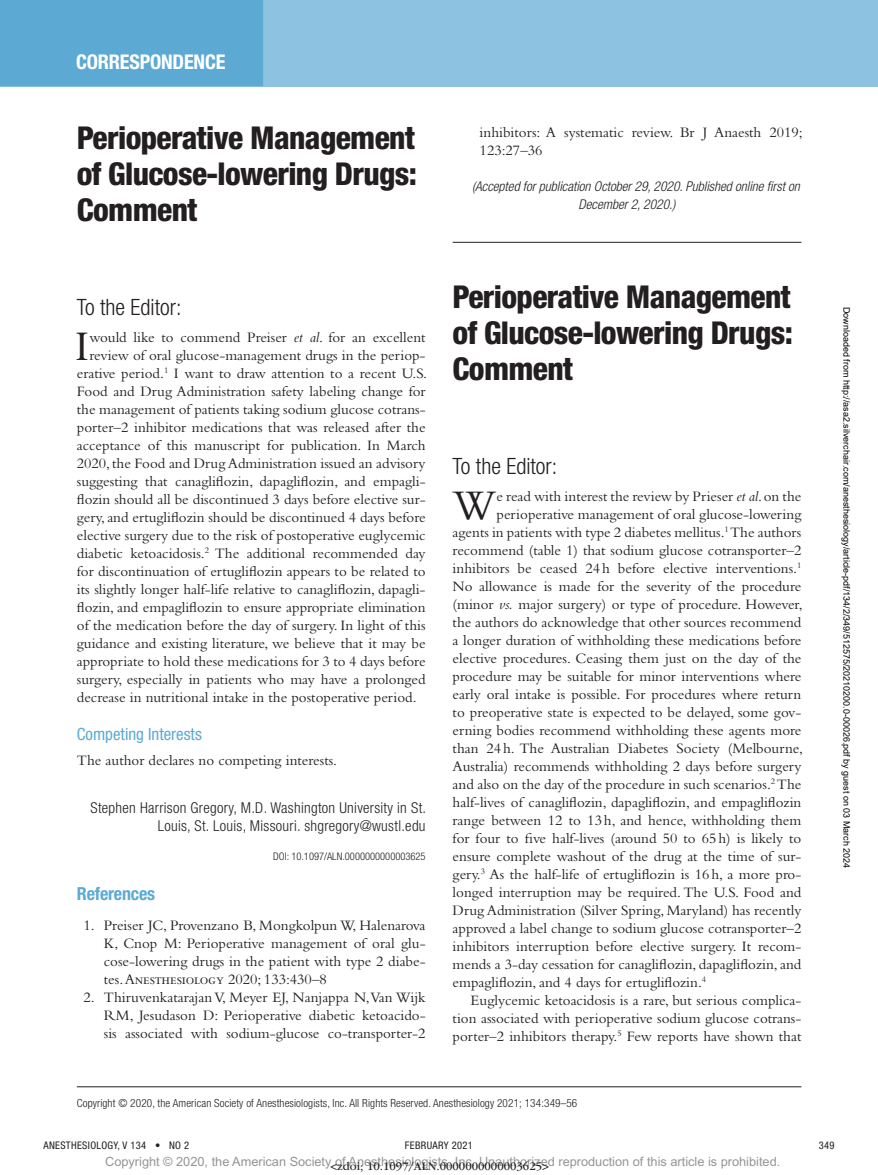
<style>
.page{position:relative;width:878px;height:1175px;background:#fff}
.page>*{position:absolute;margin:0;border:0;box-sizing:border-box;transform-origin:0 0}
.t1{font:43.95px "Bembo Std";color:#231f20}
.t2{font:800 condensed 31.5px/36px "Helvetica Neue LT Std";letter-spacing:-.02em;color:#231f20;text-align:justify}
.t3{font:300 condensed 22.5px "Helvetica Neue LT Std";color:#231f20}
.t4{font:700 condensed 20.25px "Helvetica Neue LT Std";letter-spacing:-.01em;color:#fff}
.t5{font:700 condensed 18px "Helvetica Neue LT Std";letter-spacing:-.01em;color:#5caad4}
.t6{font:condensed 16.8px "Helvetica Neue LT Std";color:#5caad4}
.t7{font:15px/18px "Bembo Std";color:#231f20;text-align:justify}
.t8{font:300 condensed 15px/18px "Helvetica Neue LT Std";letter-spacing:.02em;color:#231f20;text-align:right}
.t9{font:italic 300 condensed 13.5px/18px "Helvetica Neue LT Std";color:#231f20}
.t10{font:12.75px "Arial MT Std";color:#939598}
.t11{font:12px "ITC Garamond Std";color:#231f20}
.t12{font:300 condensed 11.25px "Helvetica Neue LT Std";letter-spacing:.01em;color:#231f20}
.t13{font:condensed 10.5px "Helvetica Neue LT Std";letter-spacing:.03em;color:#231f20}
.t14{font:300 condensed 10.5px "Helvetica Neue LT Std";color:#231f20}
.t15{font:9px "Arial";color:#000}
.s1{font-style:italic}
</style>
<div class="page">
<div style="left:0;top:0;width:878px;height:86px;background:#8dc3e0"></div>
<div style="left:0;top:0;width:263px;height:86px;background:#5caad4"></div>
<hr style="left:77px;top:1086px;width:724px;height:1px;background:#231f20">
<hr style="left:452px;top:242px;width:349px;height:1px;background:#231f20">
<h3 class="t4" style="left:76px;top:49px;width:151px">CORRESPONDENCE</h3>
<h2 class="t2" style="left:77px;top:120px;width:342px">Perioperative Management of Glucose-lowering Drugs:<br>Comment</h2>
<h3 class="t3" style="left:77px;top:294px;width:106px">To the Editor:</h3>
<h1 class="t1" style="left:75px;top:321px;width:16px">I</h1>
<p class="t7" style="left:89px;top:328px;width:337px">would like to commend Preiser <span class="s1">et al</span>. for an excellent</p>
<p class="t7" style="left:89px;top:346px;width:337px">review of oral glucose-management drugs in the periop-</p>
<p class="t7" style="left:77px;top:364px;width:352px">erative period.<sup>1</sup> I want to draw attention to a recent U.S.</p>
<p class="t7" style="left:77px;top:382px;width:350px">Food and Drug Administration safety labeling change for</p>
<p class="t7" style="left:77px;top:400px;width:350px">the management of patients taking sodium glucose cotrans-</p>
<p class="t7" style="left:77px;top:418px;width:350px">porter–2 inhibitor medications that was released after the</p>
<p class="t7" style="left:77px;top:436px;width:350px">acceptance of this manuscript for publication. In March</p>
<p class="t7" style="left:77px;top:454px;width:350px">2020, the Food and Drug Administration issued an advisory</p>
<p class="t7" style="left:77px;top:472px;width:350px">suggesting that canagliflozin, dapagliflozin, and empagli-</p>
<p class="t7" style="left:77px;top:490px;width:350px">flozin should all be discontinued 3 days before elective sur-</p>
<p class="t7" style="left:77px;top:508px;width:350px">gery, and ertugliflozin should be discontinued 4 days before</p>
<p class="t7" style="left:77px;top:526px;width:350px">elective surgery due to the risk of postoperative euglycemic</p>
<p class="t7" style="left:77px;top:544px;width:350px">diabetic ketoacidosis.<sup>2</sup> The additional recommended day</p>
<p class="t7" style="left:77px;top:562px;width:350px">for discontinuation of ertugliflozin appears to be related to</p>
<p class="t7" style="left:77px;top:580px;width:350px">its slightly longer half-life relative to canagliflozin, dapagli-</p>
<p class="t7" style="left:77px;top:598px;width:350px">flozin, and empagliflozin to ensure appropriate elimination</p>
<p class="t7" style="left:77px;top:616px;width:350px">of the medication before the day of surgery. In light of this</p>
<p class="t7" style="left:77px;top:634px;width:350px">guidance and existing literature, we believe that it may be</p>
<p class="t7" style="left:77px;top:652px;width:350px">appropriate to hold these medications for 3 to 4 days before</p>
<p class="t7" style="left:77px;top:670px;width:350px">surgery, especially in patients who may have a prolonged</p>
<p class="t7" style="left:77px;top:688px;width:341px">decrease in nutritional intake in the postoperative period.</p>
<p class="t6" style="left:77px;top:724px;width:126px">Competing Interests</p>
<p class="t7" style="left:77px;top:750px;width:262px">The author declares no competing interests.</p>
<p class="t8" style="left:90px;top:798px;width:337px">Stephen Harrison Gregory, M.D. Washington University in St.<br>Louis, St. Louis, Missouri. shgregory@wustl.edu</p>
<p class="t14" style="left:273px;top:850px;width:154px">DOI: 10.1097/ALN.0000000000003625</p>
<p class="t5" style="left:77px;top:883px;width:80px">References</p>
<p class="t7" style="left:104px;top:916px;width:323px;text-indent:-20px">1. Preiser JC, Provenzano B, Mongkolpun W, Halenarova K, Cnop M: Perioperative management of oral glu&shy;cose-lowering drugs in the patient with type 2 diabe&shy;tes. Anesthesiology 2020; 133:430–8</p>
<p class="t7" style="left:104px;top:988px;width:323px;text-indent:-20px">2. Thiruvenkatarajan V, Meyer EJ, Nanjappa N,Van Wijk RM, Jesudason D: Perioperative diabetic ketoacido&shy;sis associated with sodium-glucose co-transporter-2</p>
<p class="t7" style="left:479px;top:123px;width:325px">inhibitors: A systematic review. Br J Anaesth 2019;<br>123:27–36</p>
<p class="t9" style="left:578px;top:177px;width:223px;text-indent:-106px">(Accepted for publication October 29, 2020. Published online first on<br>December 2, 2020.)</p>
<h2 class="t2" style="left:452px;top:278px;width:342px">Perioperative Management of Glucose-lowering Drugs:<br>Comment</h2>
<h3 class="t3" style="left:452px;top:453px;width:106px">To the Editor:</h3>
<h1 class="t1" style="left:452px;top:479px;width:45px">W</h1>
<p class="t7" style="left:496px;top:487px;width:306px">e read with interest the review by Prieser <span class="s1">et al</span>. on the</p>
<p class="t7" style="left:496px;top:505px;width:306px">perioperative management of oral glucose-lowering</p>
<p class="t7" style="left:452px;top:523px;width:350px">agents in patients with type 2 diabetes mellitus.<sup>1</sup> The authors</p>
<p class="t7" style="left:452px;top:541px;width:350px">recommend (table 1) that sodium glucose cotransporter–2</p>
<p class="t7" style="left:452px;top:559px;width:350px">inhibitors be ceased 24h before elective interventions.<sup>1</sup></p>
<p class="t7" style="left:452px;top:577px;width:350px">No allowance is made for the severity of the procedure</p>
<p class="t7" style="left:452px;top:595px;width:352px">(minor <span class="s1">vs.</span> major surgery) or type of procedure. However,</p>
<p class="t7" style="left:452px;top:613px;width:350px">the authors do acknowledge that other sources recommend</p>
<p class="t7" style="left:452px;top:631px;width:350px">a longer duration of withholding these medications before</p>
<p class="t7" style="left:452px;top:649px;width:350px">elective procedures. Ceasing them just on the day of the</p>
<p class="t7" style="left:452px;top:667px;width:350px">procedure may be suitable for minor interventions where</p>
<p class="t7" style="left:452px;top:685px;width:350px">early oral intake is possible. For procedures where return</p>
<p class="t7" style="left:452px;top:703px;width:350px">to preoperative state is expected to be delayed, some gov-</p>
<p class="t7" style="left:452px;top:721px;width:350px">erning bodies recommend withholding these agents more</p>
<p class="t7" style="left:452px;top:739px;width:352px">than 24h. The Australian Diabetes Society (Melbourne,</p>
<p class="t7" style="left:452px;top:757px;width:350px">Australia) recommends withholding 2 days before surgery</p>
<p class="t7" style="left:452px;top:775px;width:350px">and also on the day of the procedure in such scenarios.<sup>2</sup> The</p>
<p class="t7" style="left:452px;top:793px;width:350px">half-lives of canagliflozin, dapagliflozin, and empagliflozin</p>
<p class="t7" style="left:452px;top:811px;width:350px">range between 12 to 13h, and hence, withholding them</p>
<p class="t7" style="left:452px;top:829px;width:350px">for four to five half-lives (around 50 to 65h) is likely to</p>
<p class="t7" style="left:452px;top:847px;width:350px">ensure complete washout of the drug at the time of sur-</p>
<p class="t7" style="left:452px;top:865px;width:350px">gery.<sup>3</sup> As the half-life of ertugliflozin is 16h, a more pro-</p>
<p class="t7" style="left:452px;top:883px;width:350px">longed interruption may be required. The U.S. Food and</p>
<p class="t7" style="left:452px;top:901px;width:350px">Drug Administration (Silver Spring, Maryland) has recently</p>
<p class="t7" style="left:452px;top:919px;width:350px">approved a label change to sodium glucose cotransporter–2</p>
<p class="t7" style="left:452px;top:937px;width:350px">inhibitors interruption before elective surgery. It recom-</p>
<p class="t7" style="left:452px;top:955px;width:350px">mends a 3-day cessation for canagliflozin, dapagliflozin, and</p>
<p class="t7" style="left:452px;top:973px;width:255px">empagliflozin, and 4 days for ertugliflozin.<sup>4</sup></p>
<p class="t7" style="left:470px;top:991px;width:332px">Euglycemic ketoacidosis is a rare, but serious complica-</p>
<p class="t7" style="left:452px;top:1009px;width:350px">tion associated with perioperative sodium glucose cotrans-</p>
<p class="t7" style="left:452px;top:1027px;width:350px">porter–2 inhibitors therapy.<sup>5</sup> Few reports have shown that</p>
<p class="t12" style="left:77px;top:1097px;width:502px">Copyright © 2020, the American Society of Anesthesiologists, Inc. All Rights Reserved. Anesthesiology 2021; 134:349–56</p>
<p class="t15" style="left:850px;top:306px;width:563px;rotate:90deg">Downloaded from http://asa2.silverchair.com/anesthesiology/article-pdf/134/2/349/512575/20210200.0-00026.pdf by guest on 03 March 2024</p>
<p class="t13" style="left:44px;top:1139px;width:147px">ANESTHESIOLOGY, V 134 • NO 2</p>
<p class="t13" style="left:405px;top:1139px;width:69px">February 2021</p>
<p class="t13" style="left:818px;top:1139px;width:17px">349</p>
<p class="t10" style="left:105px;top:1154px;width:676px">Copyright © 2020, the American Society of Anesthesiologists, Inc. Unauthorized reproduction of this article is prohibited.</p>
<p class="t11" style="left:330px;top:1159px;width:220px">&lt;zdoi; 10.1097/ALN.0000000000003625&gt;</p>
</div>
